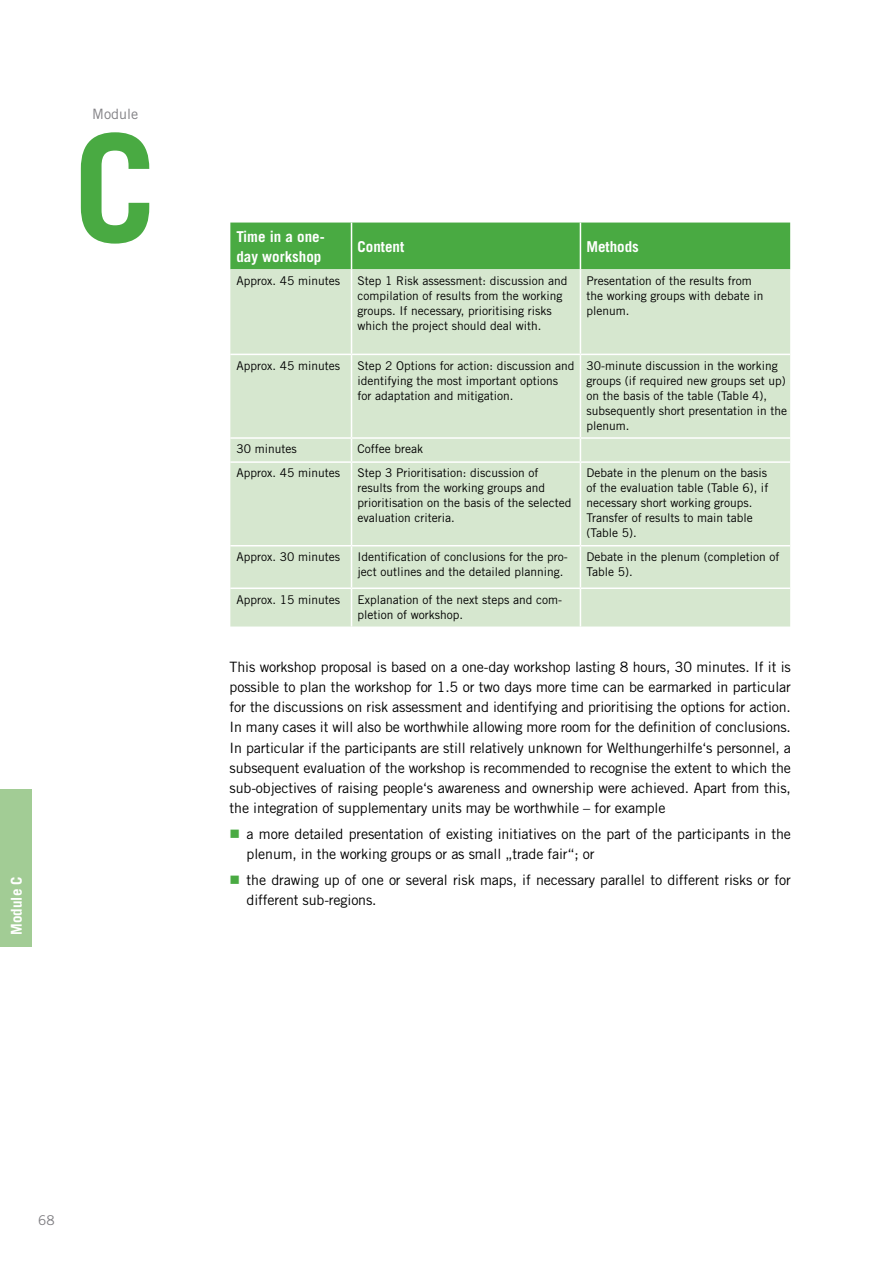
<style>
.page{position:relative;width:893px;height:1263px;background:#fff}
.page>*{position:absolute;margin:0;border:0;box-sizing:border-box;transform-origin:0 0}
.t1{font:700 150px "Trade Gothic";color:#49aa42}
.t2{font:700 15px/20.2px "Trade Gothic";color:#fff}
.t3{font:14.25px/20.2px "Trade Gothic";letter-spacing:-.01em;color:#000}
.t4{font:14.25px "Trade Gothic";color:#807f83}
.t5{font:13.5px "Trade Gothic";color:#807f83}
.t6{font:12px/15px "Trade Gothic";color:#000}
.s1{color:#49aa42}
</style>
<div class="page">
<div style="left:230px;top:223px;width:560px;height:46px;background:#49aa42"></div>
<div style="left:230px;top:269px;width:560px;height:357px;background:#d6e7cf"></div>
<hr style="left:351px;top:269px;width:1px;height:85px;background:#fff">
<hr style="left:580px;top:269px;width:1px;height:85px;background:#fff">
<hr style="left:230px;top:354px;width:121px;height:1px;background:#fff">
<hr style="left:351px;top:354px;width:229px;height:1px;background:#fff">
<hr style="left:351px;top:355px;width:1px;height:82px;background:#fff">
<hr style="left:580px;top:354px;width:210px;height:1px;background:#fff">
<hr style="left:580px;top:355px;width:1px;height:82px;background:#fff">
<hr style="left:230px;top:437px;width:121px;height:2px;background:#fff">
<hr style="left:351px;top:437px;width:229px;height:2px;background:#fff">
<svg style="left:351px;top:439px;width:1px;height:22px"></svg>
<hr style="left:580px;top:437px;width:210px;height:2px;background:#fff">
<svg style="left:580px;top:439px;width:1px;height:22px"></svg>
<hr style="left:230px;top:461px;width:121px;height:2px;background:#fff">
<hr style="left:351px;top:461px;width:229px;height:2px;background:#fff">
<hr style="left:351px;top:463px;width:1px;height:82px;background:#fff">
<hr style="left:580px;top:461px;width:210px;height:2px;background:#fff">
<hr style="left:580px;top:463px;width:1px;height:82px;background:#fff">
<hr style="left:230px;top:545px;width:121px;height:1px;background:#fff">
<hr style="left:351px;top:545px;width:229px;height:1px;background:#fff">
<hr style="left:351px;top:546px;width:1px;height:41px;background:#fff">
<hr style="left:580px;top:545px;width:210px;height:1px;background:#fff">
<hr style="left:580px;top:546px;width:1px;height:41px;background:#fff">
<hr style="left:230px;top:587px;width:121px;height:2px;background:#fff">
<hr style="left:351px;top:587px;width:229px;height:2px;background:#fff">
<hr style="left:351px;top:589px;width:1px;height:37px;background:#fff">
<hr style="left:580px;top:587px;width:210px;height:2px;background:#fff">
<hr style="left:580px;top:589px;width:1px;height:37px;background:#fff">
<hr style="left:351px;top:223px;width:1px;height:46px;background:#fff">
<hr style="left:580px;top:223px;width:1px;height:46px;background:#fff">
<div style="left:0;top:789px;width:32px;height:158px;background:#a2cc95"></div>
<p class="t4" style="left:92px;top:106px;width:47px">Module</p>
<h1 class="t1" style="left:73px;top:96px;width:85px">C</h1>
<p class="t2" style="left:6px;top:935px;width:60px;rotate:-90deg">Module C</p>
<p class="t2" style="left:236px;top:226px;width:90px">Time in a one&shy;day workshop</p>
<p class="t2" style="left:357px;top:236px;width:48px">Content</p>
<p class="t2" style="left:586px;top:236px;width:54px">Methods</p>
<p class="t6" style="left:236px;top:273px;width:105px">Approx. 45 minutes</p>
<p class="t6" style="left:357px;top:273px;width:211px">Step 1 Risk assessment: discussion and compilation of results from the working groups. If necessary, prioritising risks which the project should deal with.</p>
<p class="t6" style="left:586px;top:273px;width:178px">Presentation of the results from the working groups with debate in plenum.</p>
<p class="t6" style="left:236px;top:358px;width:105px">Approx. 45 minutes</p>
<p class="t6" style="left:357px;top:358px;width:218px">Step 2 Options for action: discussion and identifying the most important options for adaptation and mitigation.</p>
<p class="t6" style="left:586px;top:358px;width:202px">30-minute discussion in the working groups (if required new groups set up) on the basis of the table (Table 4), subsequently short presentation in the plenum.</p>
<p class="t6" style="left:236px;top:441px;width:62px">30 minutes</p>
<p class="t6" style="left:357px;top:441px;width:67px">Coffee break</p>
<p class="t6" style="left:236px;top:465px;width:105px">Approx. 45 minutes</p>
<p class="t6" style="left:357px;top:465px;width:215px">Step 3 Prioritisation: discussion of results from the working groups and prioritisation on the basis of the selected evaluation criteria.</p>
<p class="t6" style="left:586px;top:465px;width:183px">Debate in the plenum on the basis of the evaluation table (Table 6), if necessary short working groups.<br>Transfer of results to main table (Table 5).</p>
<p class="t6" style="left:236px;top:549px;width:105px">Approx. 30 minutes</p>
<p class="t6" style="left:357px;top:549px;width:212px">Identification of conclusions for the pro&shy;ject outlines and the detailed planning.</p>
<p class="t6" style="left:586px;top:549px;width:194px">Debate in the plenum (completion of<br>Table 5).</p>
<p class="t6" style="left:236px;top:592px;width:105px">Approx. 15 minutes</p>
<p class="t6" style="left:357px;top:592px;width:206px">Explanation of the next steps and com&shy;pletion of workshop.</p>
<p class="t3" style="left:230px;top:656px;width:563px;text-align:justify">This workshop proposal is based on a one-day workshop lasting 8 hours, 30 minutes. If it is possible to plan the workshop for 1.5 or two days more time can be earmarked in particular for the discussions on risk assessment and identifying and prioritising the options for action.<br>In many cases it will also be worthwhile allowing more room for the definition of conclusions.<br>In particular if the participants are still relatively unknown for Welthungerhilfe‘s personnel, a subsequent evaluation of the workshop is recommended to recognise the extent to which the sub-objectives of raising people‘s awareness and ownership were achieved. Apart from this, the integration of supplementary units may be worthwhile – for example</p>
<p class="t3" style="left:247px;top:823px;width:546px;text-indent:-17px"><span class="s1">■</span> a more detailed presentation of existing initiatives on the part of the participants in the plenum, in the working groups or as small „trade fair“; or</p>
<p class="t3" style="left:247px;top:869px;width:546px;text-indent:-17px"><span class="s1">■</span> the drawing up of one or several risk maps, if necessary parallel to different risks or for different sub-regions.</p>
<p class="t5" style="left:38px;top:1212px;width:18px">68</p>
</div>
